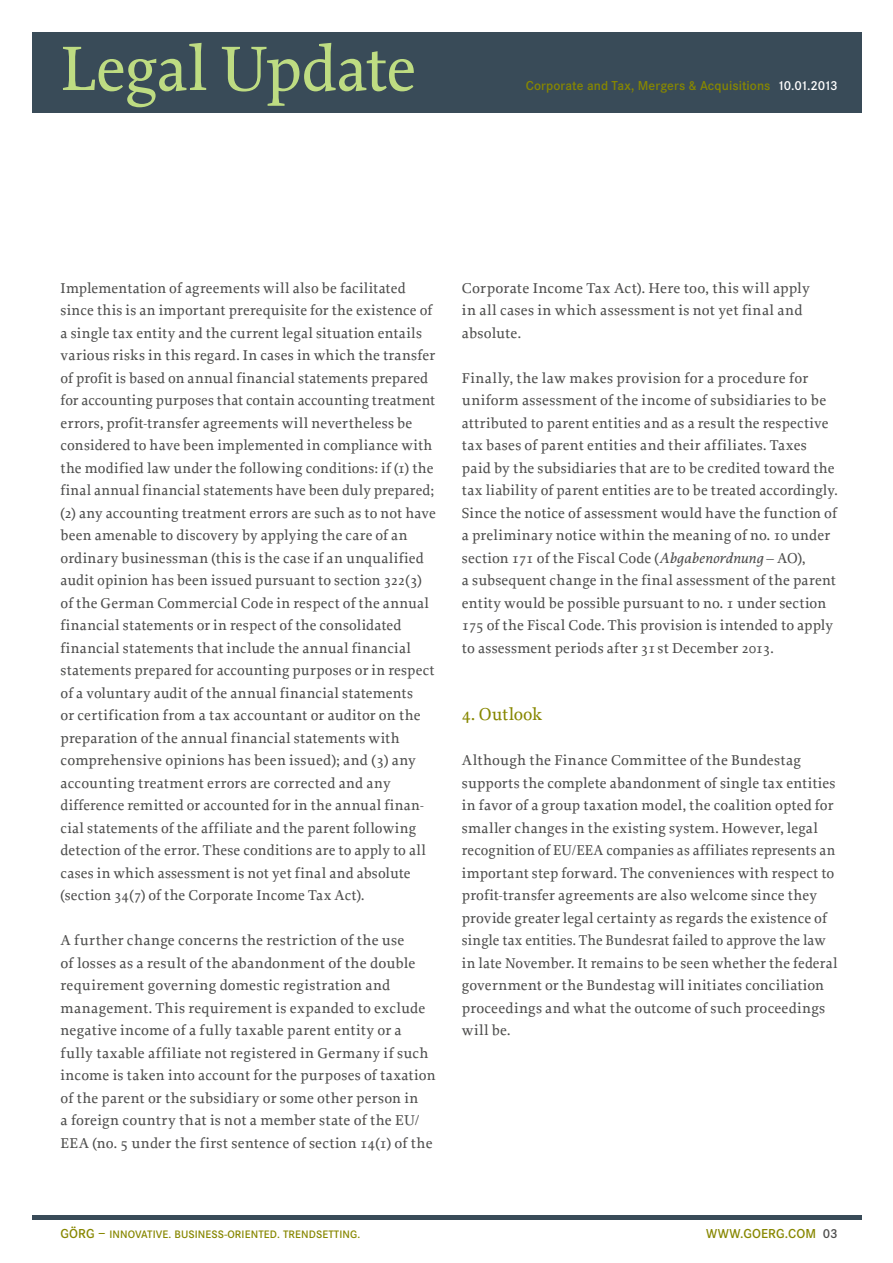
<style>
.page{position:relative;width:893px;height:1263px;background:#fff}
.page>*{position:absolute;margin:0;border:0;box-sizing:border-box;transform-origin:0 0}
.t1{font:500 66px "Proforma";letter-spacing:-.015em;color:#bedc82}
.t2{font:500 18px "Proforma";letter-spacing:-.005em;color:#878700}
.t3{font:500 15px/22.5px "Proforma";letter-spacing:.015em;color:#4d4d4c}
.t4{font:600 13.5px "Corporate S";letter-spacing:.005em;color:#878700}
.t5{font:600 11.25px "Corporate S";letter-spacing:.01em;color:#878700}
.s1{color:#fff}
.s2{font-style:italic}
.s3{font-size:13.5px}
.s4{color:#4d4d4c}
</style>
<div class="page">
<div style="left:32px;top:1215px;width:829px;height:5px;background:#394b58"></div>
<div style="left:32px;top:32px;width:829px;height:80px;background:#394b58"></div>
<h1 class="t1" style="left:61px;top:28px;width:357px">Legal Update</h1>
<p class="t4" style="left:526px;top:78px;width:313px">Corporate and Tax, Mergers &amp; Acquisitions <span class="s1">10.01.2013</span></p>
<p class="t3" style="left:61px;top:276px;width:377px">Implementation of agreements will also be facilitated since this is an important prerequisite for the existence of a single tax entity and the current legal situation entails various risks in this regard. In cases in which the transfer of profit is based on annual financial statements prepared for accounting purposes that contain accounting treatment errors, profit-transfer agreements will nevertheless be considered to have been implemented in compliance with the modified law under the following conditions: if (1) the final annual financial statements have been duly prepared; (2) any accounting treatment errors are such as to not have been amenable to discovery by applying the care of an ordinary businessman (this is the case if an unqualified audit opinion has been issued pursuant to section 322(3) of the German Commercial Code in respect of the annual financial statements or in respect of the consolidated financial statements that include the annual financial statements prepared for accounting purposes or in respect of a voluntary audit of the annual financial statements<br>or certification from a tax accountant or auditor on the preparation of the annual financial statements with comprehensive opinions has been issued); and (3) any accounting treatment errors are corrected and any difference remitted or accounted for in the annual finan&shy;cial statements of the affiliate and the parent following detection of the error. These conditions are to apply to all cases in which assessment is not yet final and absolute (section 34(7) of the Corporate Income Tax Act).</p>
<p class="t3" style="left:61px;top:929px;width:377px">A further change concerns the restriction of the use<br>of losses as a result of the abandonment of the double requirement governing domestic registration and management. This requirement is expanded to exclude negative income of a fully taxable parent entity or a fully taxable affiliate not registered in Germany if such income is taken into account for the purposes of taxation of the parent or the subsidiary or some other person in<br>a foreign country that is not a member state of the EU/ EEA (no. 5 under the first sentence of section 14(1) of the</p>
<p class="t3" style="left:462px;top:276px;width:349px">Corporate Income Tax Act). Here too, this will apply in all cases in which assessment is not yet final and absolute.</p>
<p class="t3" style="left:462px;top:366px;width:377px">Finally, the law makes provision for a procedure for uniform assessment of the income of subsidiaries to be attributed to parent entities and as a result the respective tax bases of parent entities and their affiliates. Taxes paid by the subsidiaries that are to be credited toward the tax liability of parent entities are to be treated accordingly.<br>Since the notice of assessment would have the function of a preliminary notice within the meaning of no. 10 under section 171 of the Fiscal Code (<span class="s2">Abgabenordnung</span> – AO),<br>a subsequent change in the final assessment of the parent entity would be possible pursuant to no. 1 under section 175 of the Fiscal Code. This provision is intended to apply to assessment periods after 31 st December 2013.</p>
<p class="t2" style="left:462px;top:703px;width:82px">4. Outlook</p>
<p class="t3" style="left:462px;top:749px;width:377px">Although the Finance Committee of the Bundestag supports the complete abandonment of single tax entities in favor of a group taxation model, the coalition opted for smaller changes in the existing system. However, legal recognition of EU/EEA companies as affiliates represents an important step forward. The conveniences with respect to profit-transfer agreements are also welcome since they provide greater legal certainty as regards the existence of single tax entities. The Bundesrat failed to approve the law in late November. It remains to be seen whether the federal government or the Bundestag will initiates conciliation proceedings and what the outcome of such proceedings will be.</p>
<p class="t5" style="left:61px;top:1227px;width:301px"><span class="s3">GÖRG –</span> INNOVATIVE. BUSINESS-ORIENTED. TRENDSETTING.</p>
<p class="t4" style="left:706px;top:1225px;width:13px">www</p>
<p class="t4" style="left:740px;top:1225px;width:99px">.goerg.com <span class="s4">03</span></p>
</div>
